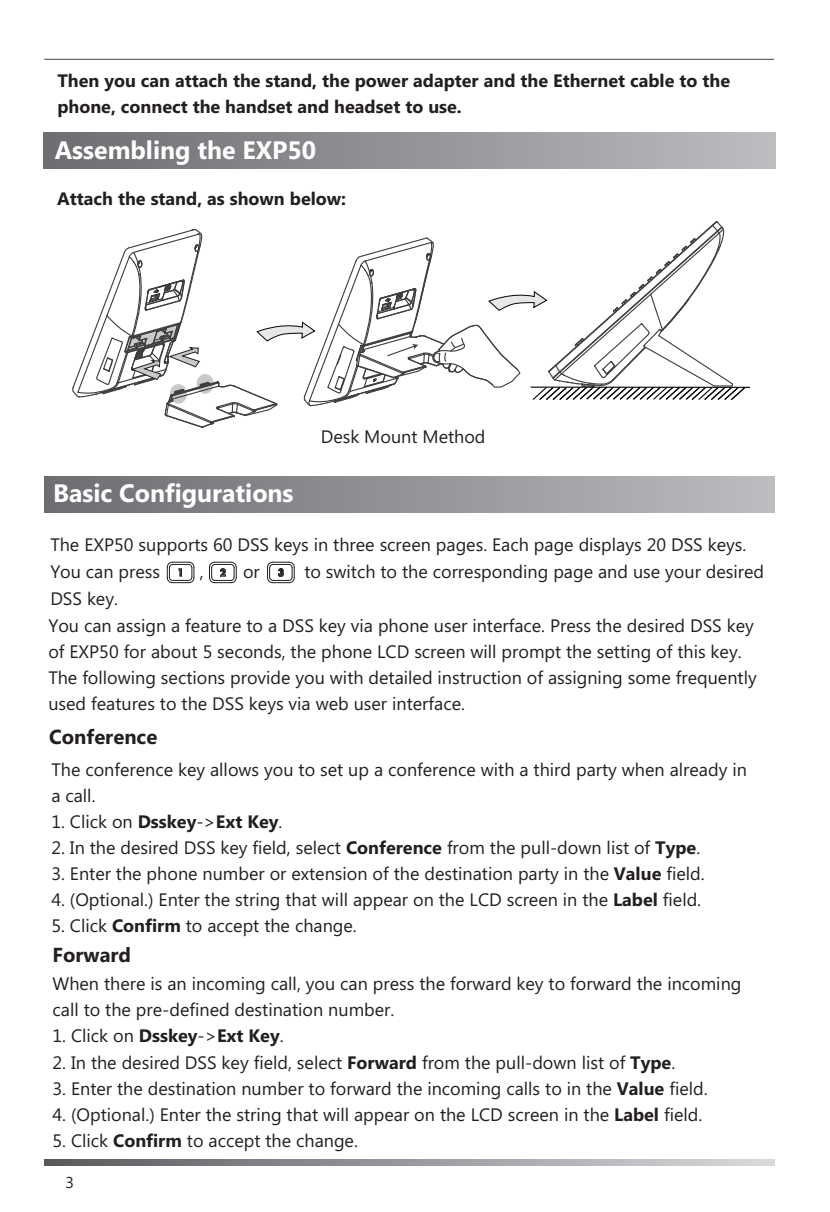
<style>
.page{position:relative;width:830px;height:1212px;background:#fff}
.page>*{position:absolute;margin:0;border:0;box-sizing:border-box;transform-origin:0 0}
.t1{font:700 25.2px "Microsoft Phags Pa";color:#fff}
.t2{font:700 20.25px "Microsoft Phags Pa";color:#231f20}
.t3{font:18px/26.1px "Microsoft Phags Pa";color:#231f20}
.t4{font:700 18px/26.1px "Microsoft Phags Pa";color:#231f20}
.t5{font:15.75px "Microsoft Phags Pa";color:#231f20}
.s1{font-weight:700}
</style>
<div class="page">
<svg style="left:44px;top:1159px;width:729px;height:7px;background:#98999c"></svg>
<hr style="left:44px;top:59px;width:729px;height:1px;background:#57585a">
<div style="left:44px;top:133px;width:731px;height:36px;background:linear-gradient(to right,#6b6d70,#bbbcc0)"></div>
<div style="left:44px;top:477px;width:730px;height:35px;background:linear-gradient(to right,#6b6d70,#bbbcc0)"></div>
<svg style="left:166px;top:561px;width:28px;height:22px"></svg>
<svg style="left:209px;top:561px;width:28px;height:22px"></svg>
<svg style="left:267px;top:561px;width:28px;height:22px"></svg>
<hr style="left:530px;top:387px;width:219px;height:1px;background:#070304">
<svg style="left:72px;top:221px;width:674px;height:207px"></svg>
<p class="t4" style="left:57px;top:66px;width:674px">Then you can attach the stand, the power adapter and the Ethernet cable to the phone, connect the handset and headset to use.</p>
<h1 class="t1" style="left:55px;top:132px;width:263px">Assembling the EXP50</h1>
<p class="t4" style="left:57px;top:185px;width:290px">Attach the stand, as shown below:</p>
<p class="t3" style="left:320px;top:422px;width:166px">Desk Mount Method</p>
<h1 class="t1" style="left:53px;top:475px;width:242px">Basic Configurations</h1>
<p class="t3" style="left:50px;top:530px;width:697px;line-height:27px">The EXP50 supports 60 DSS keys in three screen pages. Each page displays 20 DSS keys.<br>You can press</p>
<p class="t3" style="left:199px;top:557px;width:5px">,</p>
<p class="t3" style="left:243px;top:557px;width:18px">or</p>
<p class="t3" style="left:304px;top:557px;width:461px">to switch to the corresponding page and use your desired</p>
<p class="t3" style="left:50px;top:584px;width:69px">DSS key.</p>
<p class="t3" style="left:48px;top:611px;width:709px">You can assign a feature to a DSS key via phone user interface. Press the desired DSS key of EXP50 for about 5 seconds, the phone LCD screen will prompt the setting of this key.<br>The following sections provide you with detailed instruction of assigning some frequently used features to the DSS keys via web user interface.</p>
<p class="t2" style="left:49px;top:722px;width:109px">Conference</p>
<p class="t3" style="left:51px;top:755px;width:696px">The conference key allows you to set up a conference with a third party when already in a call.</p>
<p class="t3" style="left:51px;top:807px;width:232px">1. Click on <span class="s1">Dsskey</span>-&gt;<span class="s1">Ext Key</span>.</p>
<p class="t3" style="left:51px;top:833px;width:650px">2. In the desired DSS key field, select <span class="s1">Conference</span> from the pull-down list of <span class="s1">Type</span>.</p>
<p class="t3" style="left:51px;top:859px;width:654px">3. Enter the phone number or extension of the destination party in the <span class="s1">Value</span> field.</p>
<p class="t3" style="left:51px;top:886px;width:651px">4. (Optional.) Enter the string that will appear on the LCD screen in the <span class="s1">Label</span> field.</p>
<p class="t3" style="left:51px;top:912px;width:307px">5. Click <span class="s1">Confirm</span> to accept the change.</p>
<p class="t2" style="left:52px;top:940px;width:80px">Forward</p>
<p class="t3" style="left:52px;top:970px;width:690px">When there is an incoming call, you can press the forward key to forward the incoming call to the pre-defined destination number.</p>
<p class="t3" style="left:52px;top:1022px;width:232px">1. Click on <span class="s1">Dsskey</span>-&gt;<span class="s1">Ext Key</span>.</p>
<p class="t3" style="left:52px;top:1048px;width:624px">2. In the desired DSS key field, select <span class="s1">Forward</span> from the pull-down list of <span class="s1">Type</span>.</p>
<p class="t3" style="left:52px;top:1074px;width:656px">3. Enter the destination number to forward the incoming calls to in the <span class="s1">Value</span> field.</p>
<p class="t3" style="left:52px;top:1100px;width:651px">4. (Optional.) Enter the string that will appear on the LCD screen in the <span class="s1">Label</span> field.</p>
<p class="t3" style="left:52px;top:1126px;width:307px">5. Click <span class="s1">Confirm</span> to accept the change.</p>
<p class="t5" style="left:65px;top:1172px;width:10px">3</p>
</div>
